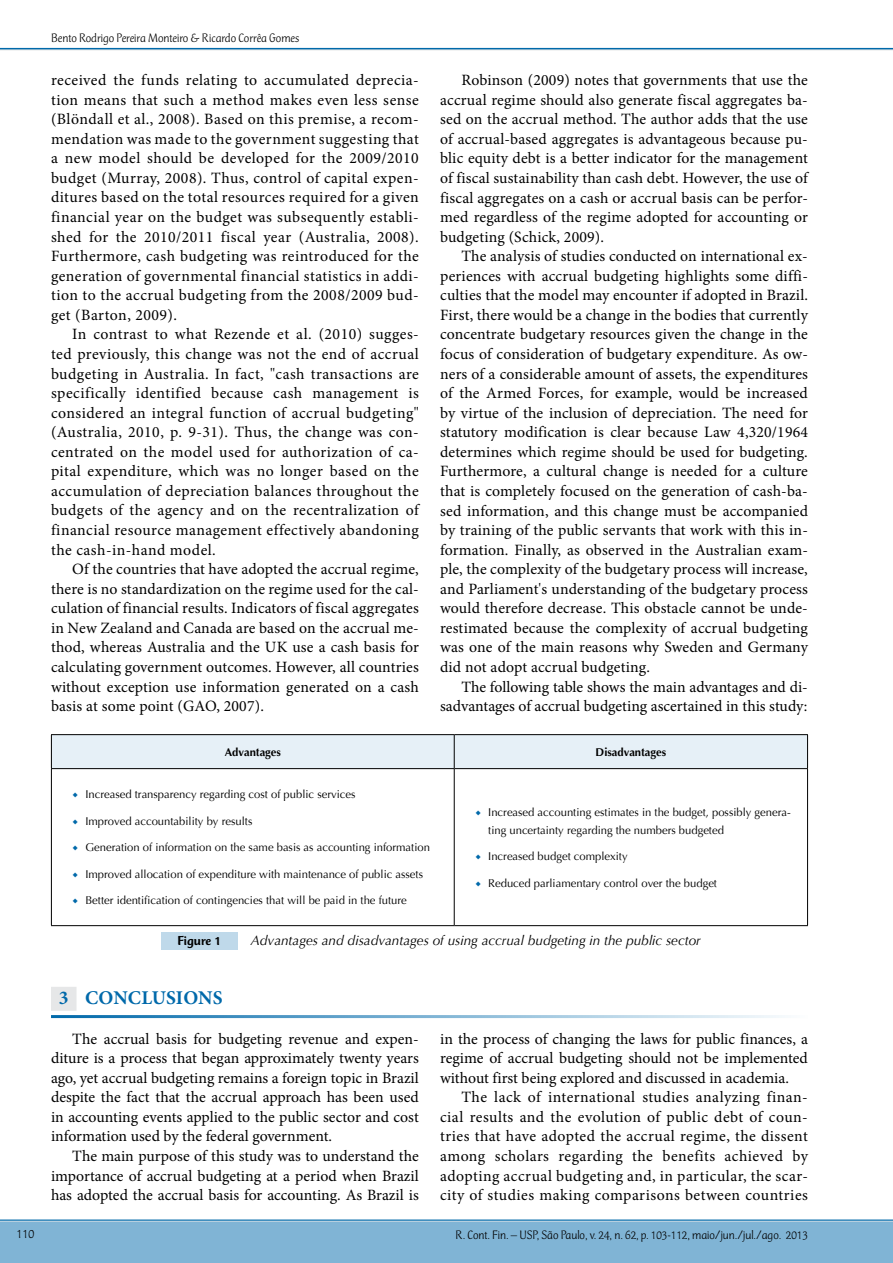
<style>
.page{position:relative;width:893px;height:1263px;background:#fff}
.page>*{position:absolute;margin:0;border:0;box-sizing:border-box;transform-origin:0 0}
.t1{font:700 19.5px "Minion Pro";letter-spacing:.005em;color:#0069aa}
.t2{font:15.75px/19.5px "Minion Pro";letter-spacing:.005em;color:#000;text-align:justify}
.t3{font:italic 13.5px "Optima";color:#000}
.t4{font:500 13.5px "CT Mercurius Std";color:#000}
.t5{font:300 13.5px "CT Mercurius Std";color:#000}
.t6{font:300 12.75px "CT Mercurius Std";color:#000}
.t7{font:11.25px/18px "Optima";color:#000}
.t8{font:700 11.25px "Optima";color:#000}
.s1{font-family:"Minion Pro";font-size:12px;color:#0069aa}
</style>
<div class="page">
<hr style="left:0;top:49px;width:893px;height:1px;background:#e6e7e8">
<hr style="left:0;top:48px;width:893px;height:1px;background:#0069aa">
<div style="left:0;top:1221px;width:893px;height:42px;background:#80b4d5"></div>
<hr style="left:0;top:1219px;width:893px;height:2px;background:#3387bb">
<div style="left:52px;top:735px;width:755px;height:33px;background:#e6f0f7"></div>
<hr style="left:51px;top:734px;width:403px;height:1px;background:#000">
<hr style="left:51px;top:735px;width:1px;height:33px;background:#000">
<hr style="left:454px;top:734px;width:354px;height:1px;background:#000">
<hr style="left:454px;top:735px;width:1px;height:33px;background:#000">
<hr style="left:807px;top:735px;width:1px;height:33px;background:#000">
<hr style="left:51px;top:768px;width:403px;height:1px;background:#000">
<hr style="left:51px;top:769px;width:1px;height:156px;background:#000">
<hr style="left:454px;top:768px;width:354px;height:1px;background:#000">
<hr style="left:454px;top:769px;width:1px;height:156px;background:#000">
<hr style="left:807px;top:769px;width:1px;height:156px;background:#000">
<hr style="left:51px;top:925px;width:403px;height:1px;background:#000">
<hr style="left:454px;top:925px;width:354px;height:1px;background:#000">
<div style="left:161px;top:932px;width:76px;height:18px;background:#bfd9ea"></div>
<div style="left:51px;top:987px;width:26px;height:24px;background:#e6e7e8"></div>
<p class="t6" style="left:51px;top:32px;width:250px">Bento Rodrigo Pereira Monteiro &amp; Ricardo Corrêa Gomes</p>
<p class="t2" style="left:51px;top:70px;width:369px">received the funds relating to accumulated deprecia&shy;tion means that such a method makes even less sense (Blöndall et al., 2008). Based on this premise, a recom&shy;mendation was made to the government suggesting that a new model should be developed for the 2009/2010 budget (Murray, 2008). Thus, control of capital expen&shy;ditures based on the total resources required for a given financial year on the budget was subsequently establi&shy;shed for the 2010/2011 fiscal year (Australia, 2008).<br>Furthermore, cash budgeting was reintroduced for the generation of governmental financial statistics in addi&shy;tion to the accrual budgeting from the 2008/2009 bud&shy;get (Barton, 2009).</p>
<p class="t2" style="left:51px;top:325px;width:369px;text-indent:21px">In contrast to what Rezende et al. (2010) sugges&shy;ted previously, this change was not the end of accrual budgeting in Australia. In fact, "cash transactions are specifically identified because cash management is considered an integral function of accrual budgeting" (Australia, 2010, p. 9-31). Thus, the change was con&shy;centrated on the model used for authorization of ca&shy;pital expenditure, which was no longer based on the accumulation of depreciation balances throughout the budgets of the agency and on the recentralization of financial resource management effectively abandoning the cash-in-hand model.</p>
<p class="t2" style="left:51px;top:559px;width:369px;text-indent:21px">Of the countries that have adopted the accrual regime, there is no standardization on the regime used for the cal&shy;culation of financial results. Indicators of fiscal aggregates in New Zealand and Canada are based on the accrual me&shy;thod, whereas Australia and the UK use a cash basis for calculating government outcomes. However, all countries without exception use information generated on a cash basis at some point (GAO, 2007).</p>
<p class="t2" style="left:440px;top:70px;width:369px;text-indent:21px">Robinson (2009) notes that governments that use the accrual regime should also generate fiscal aggregates ba&shy;sed on the accrual method. The author adds that the use of accrual-based aggregates is advantageous because pu&shy;blic equity debt is a better indicator for the management of fiscal sustainability than cash debt. However, the use of fiscal aggregates on a cash or accrual basis can be perfor&shy;med regardless of the regime adopted for accounting or budgeting (Schick, 2009).</p>
<p class="t2" style="left:440px;top:246px;width:369px;text-indent:21px">The analysis of studies conducted on international ex&shy;periences with accrual budgeting highlights some diffi&shy;culties that the model may encounter if adopted in Brazil.<br>First, there would be a change in the bodies that currently concentrate budgetary resources given the change in the focus of consideration of budgetary expenditure. As ow&shy;ners of a considerable amount of assets, the expenditures of the Armed Forces, for example, would be increased by virtue of the inclusion of depreciation. The need for statutory modification is clear because Law 4,320/1964 determines which regime should be used for budgeting.<br>Furthermore, a cultural change is needed for a culture that is completely focused on the generation of cash-ba&shy;sed information, and this change must be accompanied by training of the public servants that work with this in&shy;formation. Finally, as observed in the Australian exam&shy;ple, the complexity of the budgetary process will increase, and Parliament's understanding of the budgetary process would therefore decrease. This obstacle cannot be unde&shy;restimated because the complexity of accrual budgeting was one of the main reasons why Sweden and Germany did not adopt accrual budgeting.</p>
<p class="t2" style="left:440px;top:677px;width:369px;text-align:right">The following table shows the main advantages and di&shy;sadvantages of accrual budgeting ascertained in this study:</p>
<p class="t8" style="left:225px;top:745px;width:58px">Advantages</p>
<p class="t8" style="left:596px;top:745px;width:72px">Disadvantages</p>
<p class="t7" style="left:73px;top:786px;width:284px"><span class="s1">◆</span> Increased transparency regarding cost of public services</p>
<p class="t7" style="left:73px;top:812px;width:181px"><span class="s1">◆</span> Improved accountability by results</p>
<p class="t7" style="left:73px;top:839px;width:359px"><span class="s1">◆</span> Generation of information on the same basis as accounting information</p>
<p class="t7" style="left:73px;top:865px;width:352px"><span class="s1">◆</span> Improved allocation of expenditure with maintenance of public assets</p>
<p class="t7" style="left:73px;top:892px;width:336px"><span class="s1">◆</span> Better identification of contingencies that will be paid in the future</p>
<p class="t7" style="left:488px;top:803px;width:304px;text-indent:-13px"><span class="s1">◆</span> Increased accounting estimates in the budget, possibly genera&shy;ting uncertainty regarding the numbers budgeted</p>
<p class="t7" style="left:475px;top:848px;width:154px"><span class="s1">◆</span> Increased budget complexity</p>
<p class="t7" style="left:475px;top:874px;width:243px"><span class="s1">◆</span> Reduced parliamentary control over the budget</p>
<p class="t4" style="left:177px;top:933px;width:45px">Figure 1</p>
<p class="t3" style="left:251px;top:932px;width:451px">Advantages and disadvantages of using accrual budgeting in the public sector</p>
<p class="t1" style="left:59px;top:984px;width:163px">3 CONCLUSIONS</p>
<p class="t2" style="left:51px;top:1029px;width:369px;text-indent:21px">The accrual basis for budgeting revenue and expen&shy;diture is a process that began approximately twenty years ago, yet accrual budgeting remains a foreign topic in Brazil despite the fact that the accrual approach has been used in accounting events applied to the public sector and cost information used by the federal government.</p>
<p class="t2" style="left:51px;top:1146px;width:369px;text-indent:21px">The main purpose of this study was to understand the importance of accrual budgeting at a period when Brazil has adopted the accrual basis for accounting. As Brazil is</p>
<p class="t2" style="left:440px;top:1029px;width:369px">in the process of changing the laws for public finances, a regime of accrual budgeting should not be implemented without first being explored and discussed in academia.</p>
<p class="t2" style="left:440px;top:1087px;width:369px;text-indent:21px">The lack of international studies analyzing finan&shy;cial results and the evolution of public debt of coun&shy;tries that have adopted the accrual regime, the dissent among scholars regarding the benefits achieved by adopting accrual budgeting and, in particular, the scar&shy;city of studies making comparisons between countries</p>
<p class="t5" style="left:17px;top:1227px;width:19px">110</p>
<p class="t6" style="left:455px;top:1228px;width:354px">R. Cont. Fin. – USP, São Paulo, v. 24, n. 62, p. 103-112, maio/jun./jul./ago. 2013</p>
</div>
